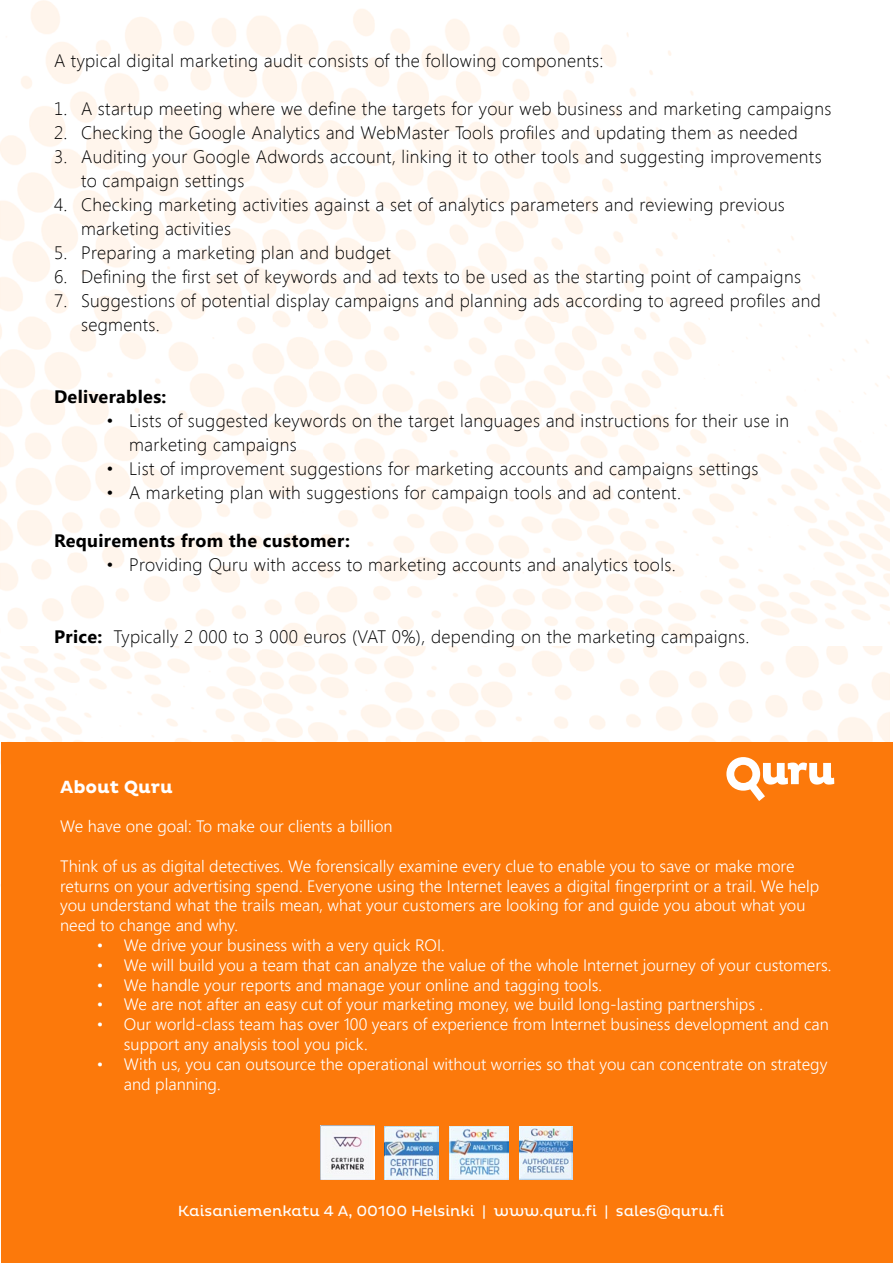
<style>
.page{position:relative;width:893px;height:1263px;background:#fff}
.page>*{position:absolute;margin:0;border:0;box-sizing:border-box;transform-origin:0 0}
.t1{font:300 18px/24px "Segoe UI";letter-spacing:.02em;color:#000}
.t2{font:700 18px "Segoe UI";letter-spacing:.02em;color:#000}
.t3{font:700 18px "Pluto";color:#fff}
.t4{font:300 16.5px/19.8px "Segoe UI";color:#fff}
.t5{font:15px "Pluto";color:#fff}
.s1{font-weight:700}
</style>
<div class="page">
<img style="left:0;top:622px;width:890px;height:641px">
<img style="left:0;top:0;width:889px;height:645px">
<div style="left:2px;top:742px;width:891px;height:521px;background:#fc790b"></div>
<svg style="left:726px;top:757px;width:108px;height:44px"></svg>
<img style="left:519px;top:1126px;width:53px;height:53px">
<img style="left:321px;top:1126px;width:53px;height:54px">
<img style="left:449px;top:1126px;width:60px;height:53px">
<img style="left:384px;top:1126px;width:55px;height:54px">
<p class="t1" style="left:54px;top:48px;width:551px">A typical digital marketing audit consists of the following components:</p>
<p class="t1" style="left:54px;top:96px;width:779px">1. A startup meeting where we define the targets for your web business and marketing campaigns</p>
<p class="t1" style="left:54px;top:120px;width:745px">2. Checking the Google Analytics and WebMaster Tools profiles and updating them as needed</p>
<p class="t1" style="left:81px;top:144px;width:742px;text-indent:-27px">3. Auditing your Google Adwords account, linking it to other tools and suggesting improvements to campaign settings</p>
<p class="t1" style="left:81px;top:192px;width:705px;text-indent:-27px">4. Checking marketing activities against a set of analytics parameters and reviewing previous marketing activities</p>
<p class="t1" style="left:54px;top:240px;width:338px">5. Preparing a marketing plan and budget</p>
<p class="t1" style="left:54px;top:264px;width:748px">6. Defining the first set of keywords and ad texts to be used as the starting point of campaigns</p>
<p class="t1" style="left:81px;top:288px;width:741px;text-indent:-27px">7. Suggestions of potential display campaigns and planning ads according to agreed profiles and segments.</p>
<p class="t2" style="left:54px;top:382px;width:114px">Deliverables:</p>
<p class="t1" style="left:129px;top:408px;width:662px;text-indent:-22px">• Lists of suggested keywords on the target languages and instructions for their use in marketing campaigns</p>
<p class="t1" style="left:107px;top:456px;width:653px">• List of improvement suggestions for marketing accounts and campaigns settings</p>
<p class="t1" style="left:107px;top:480px;width:576px">• A marketing plan with suggestions for campaign tools and ad content.</p>
<p class="t2" style="left:54px;top:526px;width:298px">Requirements from the customer:</p>
<p class="t1" style="left:107px;top:552px;width:571px">• Providing Quru with access to marketing accounts and analytics tools.</p>
<p class="t1" style="left:54px;top:624px;width:697px"><span class="s1">Price:</span> Typically 2 000 to 3 000 euros (VAT 0%), depending on the marketing campaigns.</p>
<p class="t3" style="left:60px;top:776px;width:114px">About Quru</p>
<p class="t4" style="left:60px;top:816px;width:334px">We have one goal: To make our clients a billion</p>
<p class="t4" style="left:60px;top:855px;width:761px">Think of us as digital detectives. We forensically examine every clue to enable you to save or make more returns on your advertising spend. Everyone using the Internet leaves a digital fingerprint or a trail. We help you understand what the trails mean, what your customers are looking for and guide you about what you need to change and why.</p>
<p class="t4" style="left:97px;top:934px;width:349px">• We drive your business with a very quick ROI.</p>
<p class="t4" style="left:97px;top:954px;width:736px">• We will build you a team that can analyze the value of the whole Internet journey of your customers.</p>
<p class="t4" style="left:97px;top:974px;width:507px">• We handle your reports and manage your online and tagging tools.</p>
<p class="t4" style="left:97px;top:994px;width:668px">• We are not after an easy cut of your marketing money, we build long-lasting partnerships .</p>
<p class="t4" style="left:124px;top:1014px;width:706px;text-indent:-27px">• Our world-class team has over 100 years of experience from Internet business development and can support any analysis tool you pick.</p>
<p class="t4" style="left:124px;top:1053px;width:705px;text-indent:-27px">• With us, you can outsource the operational without worries so that you can concentrate on strategy and planning.</p>
<p class="t5" style="left:178px;top:1202px;width:548px">Kaisaniemenkatu 4 A, 00100 Helsinki | www.quru.fi | sales@quru.fi</p>
</div>
